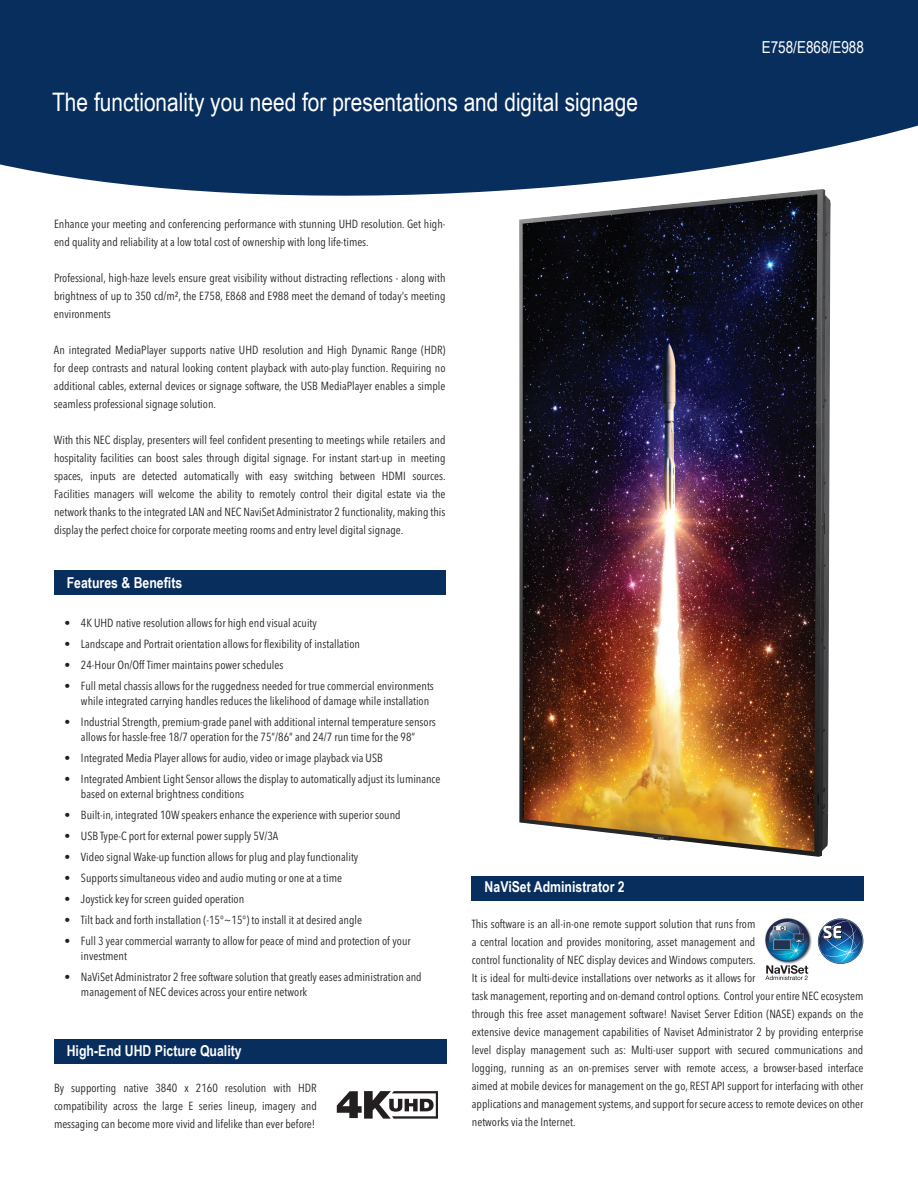
<style>
.page{position:relative;width:918px;height:1188px;background:#fff}
.page>*{position:absolute;margin:0;border:0;box-sizing:border-box;transform-origin:0 0}
.t1{font:25.5px "Arial Narrow";color:#fff}
.t2{font:16.5px "Arial Narrow";color:#fff}
.t3{font:700 15px "Arial Narrow";color:#fff}
.t4{font:condensed 11.7px/18px "Avenir Next LT Pro";color:#231f20}
</style>
<div class="page">
<div style="left:472px;top:876px;width:392px;height:24px;background:#082e5e"></div>
<svg style="left:0;top:0;width:918px;height:196px;background:#1b3e6a"></svg>
<div style="left:54px;top:1039px;width:392px;height:24px;background:#082e5e"></div>
<img style="left:765px;top:918px;width:47px;height:46px">
<svg style="left:765px;top:965px;width:43px;height:15px"></svg>
<div style="left:54px;top:571px;width:392px;height:24px;background:#082e5e"></div>
<svg style="left:337px;top:1091px;width:101px;height:28px"></svg>
<svg style="left:818px;top:918px;width:45px;height:46px"></svg>
<img style="left:519px;top:189px;width:312px;height:668px">
<h1 class="t1" style="left:52px;top:83px;width:587px">The functionality you need for presentations and digital signage</h1>
<p class="t4" style="left:54px;top:215px;width:393px">Enhance your meeting and conferencing performance with stunning UHD resolution. Get high&shy;end quality and reliability at a low total cost of ownership with long life-times.</p>
<p class="t4" style="left:54px;top:269px;width:393px;text-align:justify">Professional, high-haze levels ensure great visibility without distracting reflections - along with brightness of up to 350 cd/m², the E758, E868 and E988 meet the demand of today's meeting environments</p>
<p class="t4" style="left:54px;top:341px;width:393px;text-align:justify">An integrated MediaPlayer supports native UHD resolution and High Dynamic Range (HDR) for deep contrasts and natural looking content playback with auto-play function. Requiring no additional cables, external devices or signage software, the USB MediaPlayer enables a simple seamless professional signage solution.</p>
<p class="t4" style="left:54px;top:431px;width:393px;text-align:justify">With this NEC display, presenters will feel confident presenting to meetings while retailers and hospitality facilities can boost sales through digital signage. For instant start-up in meeting spaces, inputs are detected automatically with easy switching between HDMI sources.<br>Facilities managers will welcome the ability to remotely control their digital estate via the network thanks to the integrated LAN and NEC NaviSet Administrator 2 functionality, making this display the perfect choice for corporate meeting rooms and entry level digital signage.</p>
<h2 class="t2" style="left:762px;top:35px;width:104px">E758/E868/E988</h2>
<p class="t3" style="left:67px;top:572px;width:117px">Features &amp; Benefits</p>
<p class="t4" style="left:64px;top:614px;width:254px">• 4K UHD native resolution allows for high end visual acuity</p>
<p class="t4" style="left:64px;top:635px;width:297px">• Landscape and Portrait orientation allows for flexibility of installation</p>
<p class="t4" style="left:64px;top:656px;width:220px">• 24-Hour On/Off Timer maintains power schedules</p>
<p class="t4" style="left:81px;top:679px;width:354px;line-height:15px;text-indent:-16px">• Full metal chassis allows for the ruggedness needed for true commercial environments while integrated carrying handles reduces the likelihood of damage while installation</p>
<p class="t4" style="left:64px;top:715px;width:373px;line-height:15px;text-align:center">• Industrial Strength, premium-grade panel with additional internal temperature sensors allows for hassle-free 18/7 operation for the 75”/86” and 24/7 run time for the 98”</p>
<p class="t4" style="left:64px;top:749px;width:320px">• Integrated Media Player allows for audio, video or image playback via USB</p>
<p class="t4" style="left:81px;top:772px;width:361px;line-height:15px;text-indent:-16px">• Integrated Ambient Light Sensor allows the display to automatically adjust its luminance based on external brightness conditions</p>
<p class="t4" style="left:64px;top:806px;width:338px">• Built-in, integrated 10W speakers enhance the experience with superior sound</p>
<p class="t4" style="left:64px;top:827px;width:215px">• USB Type-C port for external power supply 5V/3A</p>
<p class="t4" style="left:64px;top:848px;width:295px">• Video signal Wake-up function allows for plug and play functionality</p>
<p class="t4" style="left:64px;top:869px;width:279px">• Supports simultaneous video and audio muting or one at a time</p>
<p class="t4" style="left:64px;top:890px;width:181px">• Joystick key for screen guided operation</p>
<p class="t4" style="left:64px;top:911px;width:299px">• Tilt back and forth installation (-15°~15°) to install it at desired angle</p>
<p class="t4" style="left:81px;top:934px;width:331px;line-height:15px;text-indent:-16px">• Full 3 year commercial warranty to allow for peace of mind and protection of your investment</p>
<p class="t4" style="left:81px;top:970px;width:342px;line-height:15px;text-indent:-16px">• NaViSet Administrator 2 free software solution that greatly eases administration and management of NEC devices across your entire network</p>
<p class="t3" style="left:67px;top:1039px;width:176px">High-End UHD Picture Quality</p>
<p class="t4" style="left:54px;top:1078px;width:264px;text-align:justify">By supporting native 3840 x 2160 resolution with HDR compatibility across the large E series lineup, imagery and messaging can become more vivid and lifelike than ever before!</p>
<p class="t3" style="left:485px;top:876px;width:142px">NaViSet Administrator 2</p>
<p class="t4" style="left:472px;top:915px;width:393px">This software is an all-in-one remote support solution that runs from<br>a central location and provides monitoring, asset management and<br>control functionality of NEC display devices and Windows computers.<br>It is ideal for multi-device installations over networks as it allows for<br>task management, reporting and on-demand control options. Control your entire NEC ecosystem through this free asset management software! Naviset Server Edition (NASE) expands on the extensive device management capabilities of Naviset Administrator 2 by providing enterprise level display management such as: Multi-user support with secured communications and logging, running as an on-premises server with remote access, a browser-based interface aimed at mobile devices for management on the go, REST API support for interfacing with other applications and management systems, and support for secure access to remote devices on other networks via the Internet.</p>
</div>
